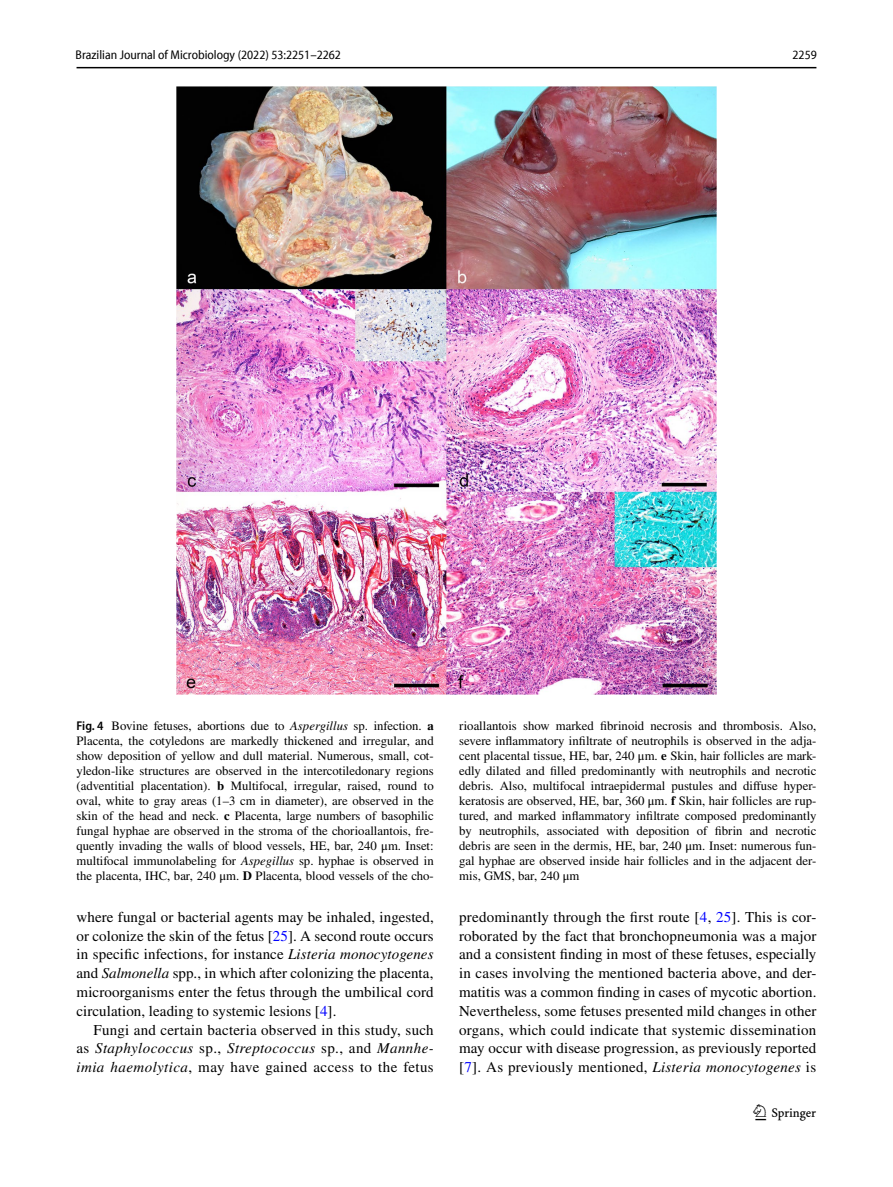
<style>
.page{position:relative;width:893px;height:1187px;background:#fff}
.page>*{position:absolute;margin:0;border:0;box-sizing:border-box;transform-origin:0 0}
.t1{font:22.5px "Springnew Regular 3";color:#000}
.t2{font:15px/18.8px "STIX";letter-spacing:.005em;color:#000;text-align:justify}
.t3{font:12.75px/15px "STIX";color:#000;text-align:justify}
.t4{font:semi-condensed 12.75px "Myriad Pro Unic";color:#000}
.s1{font-family:"Myriad Pro";font-weight:600;font-stretch:semi-condensed}
.s2{font-style:italic}
.s3{font-weight:700}
.s4{color:#00f}
</style>
<div class="page">
<hr style="left:77px;top:67px;width:739px;height:1px;background:#000">
<img style="left:176px;top:87px;width:540px;height:607px">
<p class="t4" style="left:76px;top:50px;width:267px">Brazilian Journal of Microbiology (2022) 53:2251–2262</p>
<p class="t4" style="left:792px;top:50px;width:26px">2259</p>
<p class="t3" style="left:77px;top:719px;width:359px"><span class="s1">Fig. 4</span> Bovine fetuses, abortions due to <span class="s2">Aspergillus</span> sp. infection. <span class="s3">a </span>Placenta, the cotyledons are markedly thickened and irregular, and show deposition of yellow and dull material. Numerous, small, cot&shy;yledon-like structures are observed in the intercotiledonary regions (adventitial placentation). <span class="s3">b</span> Multifocal, irregular, raised, round to oval, white to gray areas (1–3 cm in diameter), are observed in the skin of the head and neck. <span class="s3">c</span> Placenta, large numbers of basophilic fungal hyphae are observed in the stroma of the chorioallantois, fre&shy;quently invading the walls of blood vessels, HE, bar, 240 μm. Inset: multifocal immunolabeling for <span class="s2">Aspegillus</span> sp. hyphae is observed in the placenta, IHC, bar, 240 μm. <span class="s3">D</span> Placenta, blood vessels of the cho-</p>
<p class="t3" style="left:459px;top:719px;width:359px">rioallantois show marked fibrinoid necrosis and thrombosis. Also, severe inflammatory infiltrate of neutrophils is observed in the adja&shy;cent placental tissue, HE, bar, 240 μm. <span class="s3">e</span> Skin, hair follicles are mark&shy;edly dilated and filled predominantly with neutrophils and necrotic debris. Also, multifocal intraepidermal pustules and diffuse hyper&shy;keratosis are observed, HE, bar, 360 μm. <span class="s3">f</span> Skin, hair follicles are rup&shy;tured, and marked inflammatory infiltrate composed predominantly by neutrophils, associated with deposition of fibrin and necrotic debris are seen in the dermis, HE, bar, 240 μm. Inset: numerous fun&shy;gal hyphae are observed inside hair follicles and in the adjacent der&shy;mis, GMS, bar, 240 μm</p>
<p class="t2" style="left:77px;top:908px;width:359px">where fungal or bacterial agents may be inhaled, ingested, or colonize the skin of the fetus [<span class="s4">25</span>]. A second route occurs in specific infections, for instance <span class="s2">Listeria monocytogenes </span>and <span class="s2">Salmonella</span> spp., in which after colonizing the placenta, microorganisms enter the fetus through the umbilical cord circulation, leading to systemic lesions [<span class="s4">4</span>].</p>
<p class="t2" style="left:77px;top:1021px;width:359px;text-indent:17px">Fungi and certain bacteria observed in this study, such as <span class="s2">Staphylococcus</span> sp., <span class="s2">Streptococcus</span> sp., and <span class="s2">Mannhe&shy;imia haemolytica</span>, may have gained access to the fetus</p>
<p class="t2" style="left:459px;top:908px;width:359px">predominantly through the first route [<span class="s4">4</span>, <span class="s4">25</span>]. This is cor&shy;roborated by the fact that bronchopneumonia was a major and a consistent finding in most of these fetuses, especially in cases involving the mentioned bacteria above, and der&shy;matitis was a common finding in cases of mycotic abortion.<br>Nevertheless, some fetuses presented mild changes in other organs, which could indicate that systemic dissemination may occur with disease progression, as previously reported [<span class="s4">7</span>]. As previously mentioned, <span class="s2">Listeria monocytogenes</span> is</p>
<h1 class="t1" style="left:755px;top:1104px;width:62px">1 3</h1>
</div>
